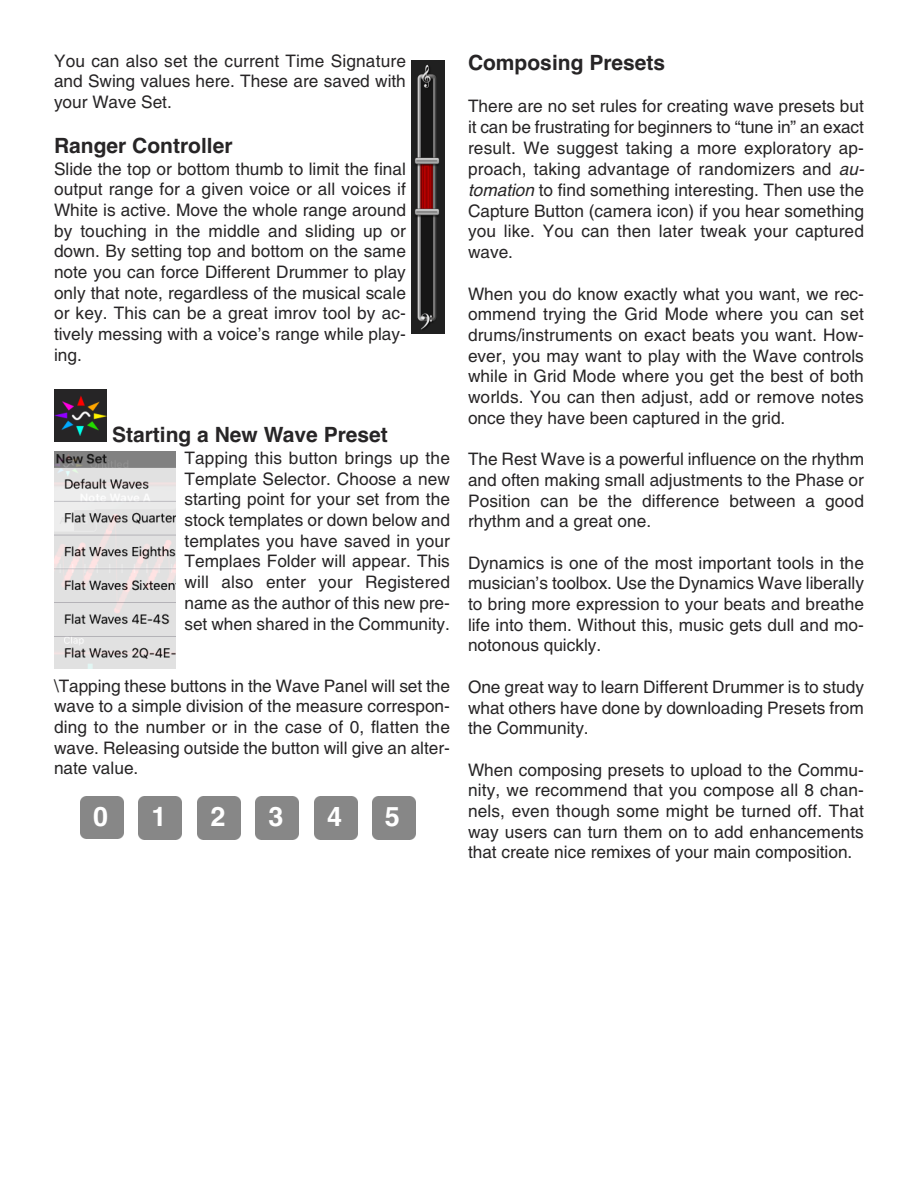
<style>
.page{position:relative;width:918px;height:1188px;background:#fff}
.page>*{position:absolute;margin:0;border:0;box-sizing:border-box;transform-origin:0 0}
.t1{font:700 27px "Helvetica";color:#fff}
.t2{font:700 21px "Helvetica";color:#272526}
.t3{font:17.25px/20.7px "Helvetica";color:#272526;text-align:justify}
.s1{font-style:italic}
</style>
<div class="page">
<img style="left:54px;top:390px;width:52px;height:52px">
<img style="left:54px;top:451px;width:122px;height:218px">
<img style="left:412px;top:61px;width:32px;height:272px">
<div style="left:80px;top:796px;width:43px;height:43px;background:#878787"></div>
<div style="left:139px;top:796px;width:43px;height:43px;background:#878787"></div>
<svg style="left:200px;top:839px;width:38px;height:1px"></svg>
<div style="left:198px;top:796px;width:43px;height:43px;background:#878787"></div>
<svg style="left:258px;top:839px;width:38px;height:1px"></svg>
<div style="left:256px;top:796px;width:43px;height:43px;background:#878787"></div>
<svg style="left:317px;top:839px;width:38px;height:1px"></svg>
<div style="left:314px;top:796px;width:43px;height:43px;background:#878787"></div>
<svg style="left:375px;top:839px;width:38px;height:1px"></svg>
<div style="left:372px;top:796px;width:43px;height:43px;background:#878787"></div>
<p class="t3" style="left:54px;top:52px;width:353px">You can also set the current Time Signature and Swing values here. These are saved with your Wave Set.</p>
<p class="t2" style="left:54px;top:137px;width:180px">Ranger Controller</p>
<p class="t3" style="left:54px;top:160px;width:353px">Slide the top or bottom thumb to limit the final output range for a given voice or all voices if White is active. Move the whole range around by touching in the middle and sliding up or down. By setting top and bottom on the same note you can force Different Drummer to play only that note, regardless of the musical scale or key. This can be a great imrov tool by ac&shy;tively messing with a voice’s range while play&shy;ing.</p>
<p class="t2" style="left:112px;top:427px;width:277px">Starting a New Wave Preset</p>
<p class="t3" style="left:185px;top:449px;width:267px">Tapping this button brings up the Template Selector. Choose a new starting point for your set from the stock templates or down below and templates you have saved in your Templaes Folder will appear. This will also enter your Registered name as the author of this new pre&shy;set when shared in the Community.</p>
<p class="t3" style="left:54px;top:677px;width:398px">\Tapping these buttons in the Wave Panel will set the wave to a simple division of the measure correspon&shy;ding to the number or in the case of 0, flatten the wave. Releasing outside the button will give an alter&shy;nate value.</p>
<h1 class="t1" style="left:93px;top:806px;width:17px">0</h1>
<h1 class="t1" style="left:152px;top:806px;width:17px">1</h1>
<h1 class="t1" style="left:211px;top:806px;width:17px">2</h1>
<h1 class="t1" style="left:268px;top:806px;width:17px">3</h1>
<h1 class="t1" style="left:327px;top:806px;width:17px">4</h1>
<h1 class="t1" style="left:385px;top:806px;width:17px">5</h1>
<p class="t2" style="left:468px;top:55px;width:199px">Composing Presets</p>
<p class="t3" style="left:468px;top:98px;width:398px">There are no set rules for creating wave presets but it can be frustrating for beginners to “tune in” an exact result. We suggest taking a more exploratory ap&shy;proach, taking advantage of randomizers and <span class="s1">au&shy;tomation</span> to find something interesting. Then use the Capture Button (camera icon) if you hear something you like. You can then later tweak your captured wave.</p>
<p class="t3" style="left:468px;top:285px;width:397px">When you do know exactly what you want, we rec&shy;ommend trying the Grid Mode where you can set drums/instruments on exact beats you want. How&shy;ever, you may want to play with the Wave controls while in Grid Mode where you get the best of both worlds. You can then adjust, add or remove notes once they have been captured in the grid.</p>
<p class="t3" style="left:468px;top:450px;width:398px">The Rest Wave is a powerful influence on the rhythm and often making small adjustments to the Phase or Position can be the difference between a good rhythm and a great one.</p>
<p class="t3" style="left:468px;top:554px;width:398px">Dynamics is one of the most important tools in the musician’s toolbox. Use the Dynamics Wave liberally to bring more expression to your beats and breathe life into them. Without this, music gets dull and mo&shy;notonous quickly.</p>
<p class="t3" style="left:468px;top:678px;width:397px">One great way to learn Different Drummer is to study what others have done by downloading Presets from the Community.</p>
<p class="t3" style="left:468px;top:761px;width:397px">When composing presets to upload to the Commu&shy;nity, we recommend that you compose all 8 chan&shy;nels, even though some might be turned off. That way users can turn them on to add enhancements that create nice remixes of your main composition.</p>
</div>
